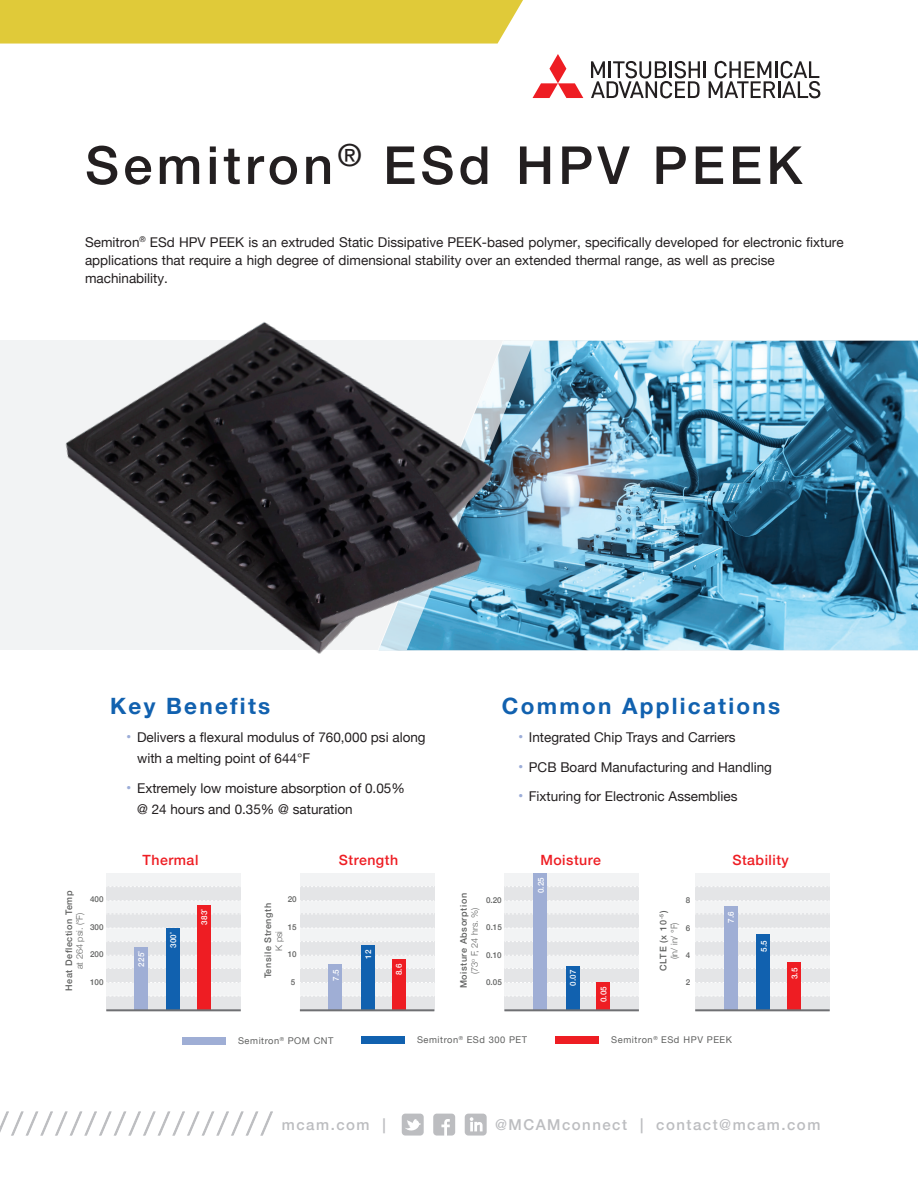
<style>
.page{position:relative;width:918px;height:1188px;background:#fff}
.page>*{position:absolute;margin:0;border:0;box-sizing:border-box;transform-origin:0 0}
.Body_Copy{font:500 52.5px "Helvetica Neue LT Std";letter-spacing:.08em;color:#231f20}
.t1{font:700 22.5px "Helvetica Neue";letter-spacing:.1em;color:#1161af}
.t2{font:500 15px "Helvetica Neue";letter-spacing:.1em;color:#bcbdc0}
.t3{font:500 14.1px "Helvetica Neue";letter-spacing:.035em;color:#ee1d23}
.Body_Copy-2{font:13.5px/21px "Helvetica Neue";color:#231f20}
.t4{font:9.3px "Helvetica Neue";letter-spacing:.06em;color:#606160}
.t5{font:500 9.15px/10.9px "Helvetica Neue";letter-spacing:.06em;color:#606160;text-align:center}
.t6{font:300 9.15px/10.9px "Helvetica Neue";color:#606160;text-align:center}
.t7{font:500 8.1px "Helvetica Neue";letter-spacing:.015em;color:#fff}
.t8{font:500 8.1px "Helvetica Neue";color:#606160}
.s1{font-family:"Helvetica Neue LT Std"}
.s2{font-size:15px;color:#9cadd8}
.s3{font-weight:300}
.s4{font-weight:500}
</style>
<div class="page">
<img style="left:583px;top:341px;width:335px;height:309px">
<img style="left:0;top:322px;width:583px;height:332px">
<div style="left:182px;top:1037px;width:44px;height:7px;background:#9faed5"></div>
<div style="left:361px;top:1036px;width:44px;height:7px;background:#1161af"></div>
<div style="left:555px;top:1036px;width:44px;height:7px;background:#ee1d23"></div>
<div style="left:106px;top:873px;width:135px;height:137px;background:#f2f3f4"></div>
<div style="left:300px;top:873px;width:134px;height:137px;background:#f2f3f4"></div>
<div style="left:504px;top:873px;width:135px;height:137px;background:#f2f3f4"></div>
<div style="left:695px;top:873px;width:135px;height:137px;background:#f2f3f4"></div>
<div style="left:504px;top:887px;width:135px;height:14px;background:#e4e5e7"></div>
<div style="left:504px;top:914px;width:135px;height:14px;background:#e4e5e7"></div>
<div style="left:504px;top:942px;width:135px;height:14px;background:#e4e5e7"></div>
<div style="left:504px;top:968px;width:135px;height:14px;background:#e4e5e7"></div>
<div style="left:504px;top:996px;width:135px;height:14px;background:#e4e5e7"></div>
<div style="left:695px;top:887px;width:135px;height:14px;background:#e4e5e7"></div>
<div style="left:695px;top:914px;width:135px;height:14px;background:#e4e5e7"></div>
<div style="left:695px;top:942px;width:135px;height:14px;background:#e4e5e7"></div>
<div style="left:695px;top:968px;width:135px;height:14px;background:#e4e5e7"></div>
<div style="left:695px;top:996px;width:135px;height:14px;background:#e4e5e7"></div>
<svg style="left:506px;top:886px;width:132px;height:1px"></svg>
<svg style="left:506px;top:941px;width:132px;height:1px"></svg>
<svg style="left:505px;top:955px;width:134px;height:1px"></svg>
<svg style="left:505px;top:968px;width:134px;height:1px"></svg>
<svg style="left:506px;top:982px;width:133px;height:1px"></svg>
<svg style="left:505px;top:996px;width:134px;height:1px"></svg>
<div style="left:106px;top:887px;width:135px;height:14px;background:#e4e5e7"></div>
<div style="left:106px;top:914px;width:135px;height:14px;background:#e4e5e7"></div>
<div style="left:106px;top:942px;width:135px;height:14px;background:#e4e5e7"></div>
<div style="left:106px;top:968px;width:135px;height:14px;background:#e4e5e7"></div>
<div style="left:106px;top:996px;width:135px;height:14px;background:#e4e5e7"></div>
<div style="left:300px;top:887px;width:134px;height:14px;background:#e4e5e7"></div>
<div style="left:300px;top:914px;width:134px;height:14px;background:#e4e5e7"></div>
<div style="left:300px;top:942px;width:134px;height:14px;background:#e4e5e7"></div>
<div style="left:300px;top:968px;width:134px;height:14px;background:#e4e5e7"></div>
<div style="left:300px;top:996px;width:134px;height:14px;background:#e4e5e7"></div>
<svg style="left:301px;top:886px;width:132px;height:1px"></svg>
<svg style="left:301px;top:941px;width:132px;height:1px"></svg>
<svg style="left:300px;top:955px;width:134px;height:1px"></svg>
<svg style="left:300px;top:968px;width:134px;height:1px"></svg>
<svg style="left:301px;top:982px;width:132px;height:1px"></svg>
<svg style="left:300px;top:996px;width:134px;height:1px"></svg>
<svg style="left:108px;top:886px;width:131px;height:1px"></svg>
<svg style="left:108px;top:941px;width:131px;height:1px"></svg>
<svg style="left:106px;top:955px;width:135px;height:1px"></svg>
<svg style="left:106px;top:968px;width:135px;height:1px"></svg>
<svg style="left:108px;top:982px;width:131px;height:1px"></svg>
<svg style="left:110px;top:996px;width:127px;height:1px"></svg>
<svg style="left:697px;top:886px;width:131px;height:1px"></svg>
<svg style="left:697px;top:941px;width:131px;height:1px"></svg>
<svg style="left:695px;top:955px;width:134px;height:1px"></svg>
<svg style="left:695px;top:968px;width:134px;height:1px"></svg>
<svg style="left:697px;top:982px;width:131px;height:1px"></svg>
<svg style="left:695px;top:996px;width:131px;height:1px"></svg>
<div style="left:134px;top:947px;width:13px;height:63px;background:#9faed5"></div>
<div style="left:166px;top:928px;width:14px;height:82px;background:#1161af"></div>
<div style="left:197px;top:905px;width:14px;height:105px;background:#ee1d23"></div>
<div style="left:329px;top:964px;width:13px;height:46px;background:#9faed5"></div>
<div style="left:361px;top:945px;width:14px;height:65px;background:#1161af"></div>
<div style="left:392px;top:959px;width:13px;height:51px;background:#ee1d23"></div>
<div style="left:533px;top:873px;width:14px;height:137px;background:#9faed5"></div>
<div style="left:566px;top:966px;width:13px;height:44px;background:#1161af"></div>
<div style="left:597px;top:982px;width:13px;height:28px;background:#ee1d23"></div>
<div style="left:724px;top:907px;width:14px;height:103px;background:#9faed5"></div>
<div style="left:756px;top:935px;width:14px;height:75px;background:#1161af"></div>
<div style="left:787px;top:962px;width:14px;height:48px;background:#ee1d23"></div>
<hr style="left:106px;top:1009px;width:135px;height:2px;background:#6f7073">
<hr style="left:300px;top:1009px;width:134px;height:2px;background:#6f7073">
<hr style="left:504px;top:1009px;width:135px;height:2px;background:#6f7073">
<hr style="left:695px;top:1009px;width:135px;height:2px;background:#6f7073">
<div style="left:0;top:0;width:523px;height:44px;background:#e0ca39"></div>
<svg style="left:533px;top:54px;width:50px;height:44px"></svg>
<svg style="left:591px;top:61px;width:229px;height:37px"></svg>
<svg style="left:465px;top:1114px;width:22px;height:22px"></svg>
<svg style="left:433px;top:1114px;width:22px;height:22px"></svg>
<svg style="left:402px;top:1114px;width:22px;height:22px"></svg>
<svg style="left:0;top:1111px;width:273px;height:25px"></svg>
<p class="Body_Copy" style="left:85px;top:134px;width:719px">Semitron<sup>®</sup> ESd HPV PEEK</p>
<p class="Body_Copy-2" style="left:85px;top:234px;width:760px;line-height:18px">Semitron<sup>®</sup> <span class="s1">ESd</span> HPV <span class="s1">PEEK</span> is an extruded Static Dissipative PEEK<span class="s1">-</span>based polymer<span class="s1">,</span> specifically <span class="s1">developed</span> for electronic fixture applications that require a high degree of dimensional stability over an extended thermal range<span class="s1">,</span> as well as precise machinability.</p>
<p class="t1" style="left:110px;top:689px;width:162px">Key Benefits</p>
<p class="Body_Copy-2" style="left:137px;top:728px;width:290px;text-indent:-11px"><span class="s2">•</span> Delivers a flexural modulus of 760,000 psi along with a melting point of 644°F</p>
<p class="Body_Copy-2" style="left:137px;top:778px;width:269px;text-indent:-11px"><span class="s2">•</span> Extremely low moisture absorption of 0.05% @ 24 hours and 0.35% @ saturation</p>
<p class="t1" style="left:502px;top:689px;width:280px">Common Applications</p>
<p class="Body_Copy-2" style="left:518px;top:727px;width:219px"><span class="s2">•</span> Integrated Chip Trays <span class="s1">and</span> Carriers</p>
<p class="Body_Copy-2" style="left:518px;top:757px;width:255px"><span class="s2">•</span> PCB Board Manufacturing <span class="s1">and</span> Handling</p>
<p class="Body_Copy-2" style="left:518px;top:787px;width:221px"><span class="s2">•</span> Fixturing for Electronic Assemblies</p>
<p class="t3" style="left:143px;top:849px;width:57px">Thermal</p>
<p class="t3" style="left:339px;top:849px;width:61px">Strength</p>
<p class="t3" style="left:540px;top:849px;width:62px">Moisture</p>
<p class="t3" style="left:732px;top:849px;width:58px">Stability</p>
<p class="t5" style="left:63px;top:991px;width:102px;rotate:-90deg">Heat Deflection Temp <span class="s3">at 264 psi. (°F)</span></p>
<p class="t8" style="left:90px;top:893px;width:15px">400</p>
<p class="t8" style="left:90px;top:921px;width:15px">300</p>
<p class="t8" style="left:90px;top:947px;width:15px">200</p>
<p class="t8" style="left:90px;top:975px;width:15px">100</p>
<p class="t7" style="left:135px;top:967px;width:17px;rotate:-90deg">225<sup>º</sup></p>
<p class="t7" style="left:167px;top:948px;width:17px;rotate:-90deg">300<sup>º</sup></p>
<p class="t7" style="left:198px;top:925px;width:17px;rotate:-90deg">383<sup>º</sup></p>
<p class="t5" style="left:262px;top:978px;width:77px;rotate:-90deg">Tensile Strength<br><span class="s3">K psi</span></p>
<p class="t5" style="left:457px;top:988px;width:97px;rotate:-90deg">Moisture Absorption <span class="s3">(73</span><sup>o</sup> <span class="s3">F, 24 hrs. %)</span></p>
<p class="t8" style="left:288px;top:893px;width:10px">20</p>
<p class="t8" style="left:486px;top:894px;width:17px">0.20</p>
<p class="t8" style="left:486px;top:921px;width:17px">0.15</p>
<p class="t8" style="left:288px;top:921px;width:10px">15</p>
<p class="t7" style="left:362px;top:959px;width:11px;rotate:-90deg">12</p>
<p class="t8" style="left:288px;top:947px;width:10px">10</p>
<p class="t8" style="left:486px;top:948px;width:17px">0.10</p>
<p class="t7" style="left:392px;top:975px;width:13px;rotate:-90deg">8.6</p>
<p class="t7" style="left:329px;top:981px;width:13px;rotate:-90deg">7.5</p>
<p class="t8" style="left:486px;top:975px;width:17px">0.05</p>
<p class="t8" style="left:291px;top:975px;width:6px">5</p>
<p class="t7" style="left:534px;top:893px;width:18px;rotate:-90deg">0.25</p>
<p class="t7" style="left:566px;top:986px;width:18px;rotate:-90deg">0.07</p>
<p class="t7" style="left:597px;top:1002px;width:18px;rotate:-90deg">0.05</p>
<p class="t8" style="left:686px;top:894px;width:6px">8</p>
<p class="t6" style="left:657px;top:971px;width:62px;rotate:-90deg"><span class="s4">CLTE (x 10</span><sup>-5</sup><span class="s4">) </span>(in/ in/ °F)</p>
<p class="t8" style="left:686px;top:922px;width:6px">6</p>
<p class="t8" style="left:686px;top:948px;width:6px">4</p>
<p class="t8" style="left:686px;top:975px;width:6px">2</p>
<p class="t7" style="left:725px;top:923px;width:13px;rotate:-90deg">7.6</p>
<p class="t7" style="left:757px;top:952px;width:13px;rotate:-90deg">5.5</p>
<p class="t7" style="left:788px;top:979px;width:13px;rotate:-90deg">3.5</p>
<p class="t4" style="left:238px;top:1034px;width:97px">Semitron<sup>®</sup> POM CNT</p>
<p class="t4" style="left:417px;top:1033px;width:112px">Semitron<sup>®</sup> ESd 300 PET</p>
<p class="t4" style="left:611px;top:1033px;width:122px">Semitron<sup>®</sup> <span class="s1">ESd</span> HPV PEEK</p>
<p class="t2" style="left:282px;top:1112px;width:105px">mcam.com |</p>
<p class="t2" style="left:495px;top:1112px;width:327px">@MCAMconnect | contact@mcam.com</p>
</div>
